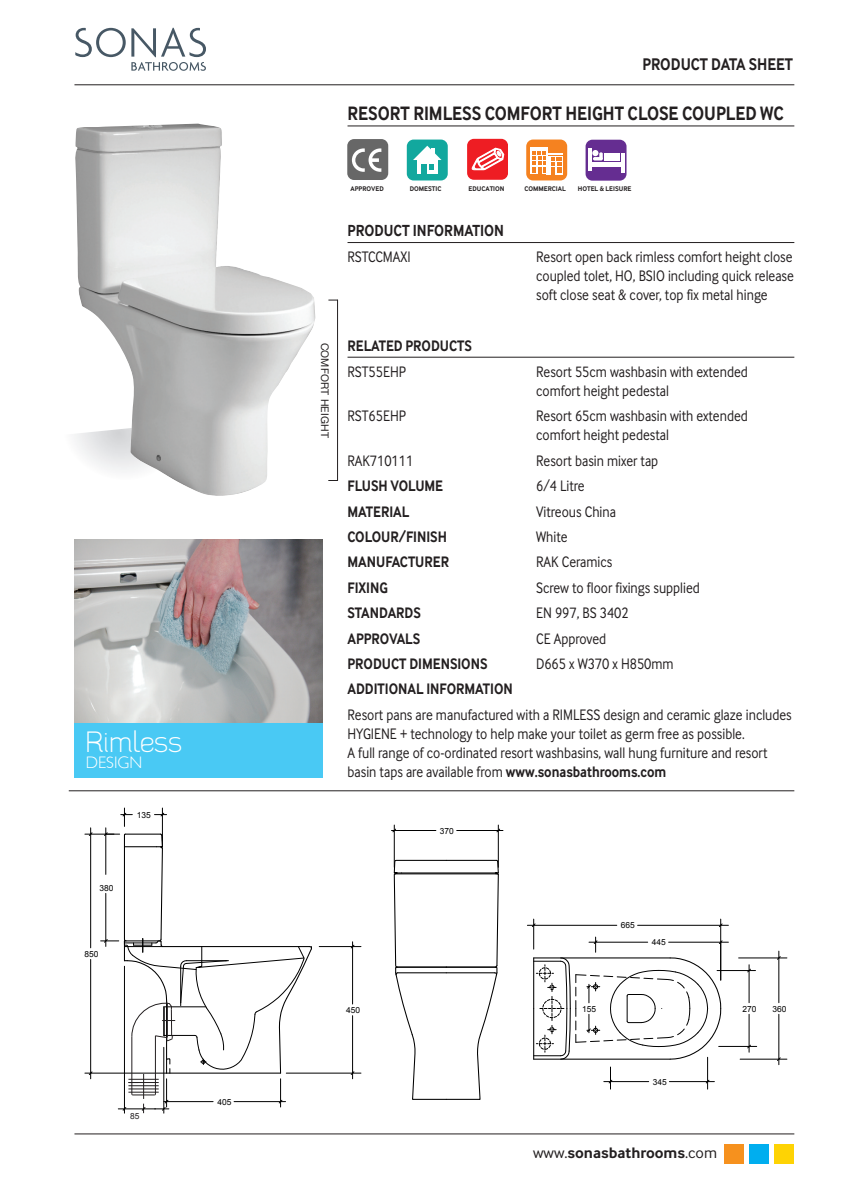
<style>
.page{position:relative;width:844px;height:1191px;background:#fff}
.page>*{position:absolute;margin:0;border:0;box-sizing:border-box;transform-origin:0 0}
.t1{font:28px "Santor";color:#fff}
.t2{font:700 20.12px "Inter Face Da Ma";color:#231f20;scale:.85 1}
.t3{font:700 17.5px "Inter Face Da Ma";color:#231f20;scale:.85 1}
.t4{font:700 16.62px "Inter Face Da Ma";color:#231f20;scale:.85 1}
.t5{font:300 16.62px "Gill Sans";color:#fff}
.t6{font:15.75px/19.2px "Inter Face Da Ma";color:#231f20;scale:.85 1}
.t7{font:700 15.75px "Inter Face Da Ma";color:#231f20;scale:.85 1}
.t8{font:700 15.75px "Inter Face Da Ma";color:#231f20}
.t9{font:10.5px "Helvetica Neue";letter-spacing:.015em;color:#231f20}
.t10{font:8.4px "Arial";color:#000}
.t11{font:8.4px "Arial";color:#231f20}
.t12{font:700 7px "Inter Face Da Ma";color:#231f20;scale:.95 1}
.s1{font-weight:700}
.s2{font-weight:400}
</style>
<div class="page">
<hr style="left:74px;top:84px;width:720px;height:1px;background:#231f20">
<svg style="left:75px;top:28px;width:131px;height:43px"></svg>
<div style="left:773px;top:1143px;width:20px;height:20px;background:#fed304"></div>
<div style="left:749px;top:1143px;width:19px;height:20px;background:#00aeef"></div>
<div style="left:724px;top:1143px;width:20px;height:20px;background:#f6911e"></div>
<hr style="left:74px;top:1133px;width:720px;height:1px;background:#231f20">
<hr style="left:347px;top:125px;width:447px;height:1px;background:#231f20">
<hr style="left:347px;top:242px;width:447px;height:1px;background:#231f20">
<hr style="left:347px;top:357px;width:447px;height:1px;background:#231f20">
<img style="left:75px;top:124px;width:240px;height:372px">
<hr style="left:337px;top:300px;width:1px;height:181px;background:#231f20">
<hr style="left:319px;top:946px;width:42px;height:1px;background:#000">
<hr style="left:286px;top:1072px;width:75px;height:1px;background:#000">
<hr style="left:352px;top:941px;width:1px;height:63px;background:#000">
<hr style="left:352px;top:1015px;width:1px;height:63px;background:#000">
<hr style="left:162px;top:808px;width:1px;height:33px;background:#000">
<hr style="left:85px;top:834px;width:35px;height:1px;background:#000">
<hr style="left:85px;top:1072px;width:81px;height:1px;background:#000">
<hr style="left:90px;top:828px;width:1px;height:119px;background:#000">
<hr style="left:90px;top:959px;width:1px;height:119px;background:#000">
<hr style="left:105px;top:828px;width:1px;height:46px;background:#000">
<svg style="left:154px;top:812px;width:12px;height:4px"></svg>
<svg style="left:121px;top:808px;width:11px;height:18px"></svg>
<svg style="left:88px;top:832px;width:5px;height:4px"></svg>
<svg style="left:88px;top:1071px;width:5px;height:4px"></svg>
<svg style="left:350px;top:1071px;width:4px;height:4px"></svg>
<svg style="left:101px;top:832px;width:211px;height:281px"></svg>
<div style="left:347px;top:139px;width:41px;height:41px;background:#676767;border-radius:7px"></div>
<svg style="left:352px;top:148px;width:29px;height:24px"></svg>
<div style="left:467px;top:139px;width:40px;height:41px;background:#ee1d23;border-radius:7px"></div>
<svg style="left:471px;top:147px;width:33px;height:23px"></svg>
<div style="left:406px;top:140px;width:41px;height:40px;background:#12a89e;border-radius:7px"></div>
<svg style="left:417px;top:169px;width:20px;height:5px"></svg>
<div style="left:422px;top:164px;width:5px;height:10px;background:#12a89e"></div>
<svg style="left:413px;top:146px;width:28px;height:23px"></svg>
<div style="left:526px;top:139px;width:41px;height:41px;background:#f58220;border-radius:7px"></div>
<svg style="left:530px;top:147px;width:32px;height:28px"></svg>
<div style="left:585px;top:140px;width:41px;height:40px;background:#652d91;border-radius:7px"></div>
<div style="left:603px;top:153px;width:16px;height:7px;background:#fff"></div>
<hr style="left:591px;top:162px;width:30px;height:4px;background:#fff">
<svg style="left:588px;top:148px;width:3px;height:23px"></svg>
<svg style="left:620px;top:153px;width:4px;height:19px"></svg>
<svg style="left:592px;top:150px;width:10px;height:10px"></svg>
<img style="left:74px;top:539px;width:248px;height:184px">
<div style="left:74px;top:723px;width:248px;height:54px;background:#49c9f4"></div>
<hr style="left:394px;top:825px;width:1px;height:42px;background:#000">
<hr style="left:498px;top:825px;width:1px;height:42px;background:#000">
<hr style="left:391px;top:830px;width:45px;height:1px;background:#000">
<hr style="left:456px;top:830px;width:47px;height:1px;background:#000">
<svg style="left:393px;top:859px;width:106px;height:241px"></svg>
<hr style="left:533px;top:919px;width:1px;height:30px;background:#000">
<hr style="left:720px;top:919px;width:1px;height:61px;background:#000">
<hr style="left:527px;top:925px;width:89px;height:1px;background:#000">
<hr style="left:637px;top:925px;width:91px;height:1px;background:#000">
<hr style="left:668px;top:942px;width:60px;height:1px;background:#000">
<hr style="left:738px;top:957px;width:48px;height:1px;background:#000">
<hr style="left:740px;top:1058px;width:46px;height:1px;background:#000">
<hr style="left:778px;top:951px;width:1px;height:51px;background:#000">
<hr style="left:778px;top:1014px;width:1px;height:50px;background:#000">
<hr style="left:716px;top:970px;width:39px;height:1px;background:#000">
<hr style="left:718px;top:1046px;width:38px;height:1px;background:#000">
<hr style="left:748px;top:964px;width:1px;height:38px;background:#000">
<hr style="left:748px;top:1014px;width:1px;height:38px;background:#000">
<hr style="left:707px;top:1057px;width:1px;height:32px;background:#000">
<hr style="left:603px;top:1081px;width:45px;height:1px;background:#000">
<hr style="left:669px;top:1081px;width:45px;height:1px;background:#000">
<svg style="left:531px;top:923px;width:4px;height:4px"></svg>
<svg style="left:718px;top:923px;width:4px;height:4px"></svg>
<svg style="left:533px;top:937px;width:189px;height:123px"></svg>
<svg style="left:746px;top:968px;width:5px;height:4px"></svg>
<svg style="left:746px;top:1044px;width:5px;height:4px"></svg>
<svg style="left:608px;top:1067px;width:4px;height:22px"></svg>
<svg style="left:776px;top:955px;width:4px;height:5px"></svg>
<hr style="left:69px;top:790px;width:725px;height:1px;background:#231f20">
<h1 class="t1" style="left:86px;top:731px;width:98px">Rimless</h1>
<p class="t5" style="left:86px;top:753px;width:58px">DESIGN</p>
<p class="t10" style="left:137px;top:810px;width:15px">135</p>
<p class="t10" style="left:99px;top:883px;width:15px">380</p>
<p class="t10" style="left:84px;top:949px;width:15px">850</p>
<p class="t11" style="left:130px;top:1111px;width:11px">85</p>
<p class="t10" style="left:217px;top:1097px;width:15px">405</p>
<p class="t3" style="left:642px;top:58px;width:178px">PRODUCT DATA SHEET</p>
<p class="t2" style="left:347px;top:105px;width:515px">RESORT RIMLESS COMFORT HEIGHT CLOSE COUPLED WC</p>
<p class="t9" style="left:331px;top:342px;width:97px;rotate:90deg">comfort height</p>
<p class="t12" style="left:350px;top:186px;width:37px">APPROVED</p>
<p class="t12" style="left:409px;top:186px;width:35px">DOMESTIC</p>
<p class="t12" style="left:468px;top:186px;width:39px">EDUCATION</p>
<p class="t12" style="left:524px;top:186px;width:45px">COMMERCIAL</p>
<p class="t12" style="left:577px;top:186px;width:58px">HOTEL &amp; LEISURE</p>
<p class="t4" style="left:347px;top:224px;width:186px">PRODUCT INFORMATION</p>
<p class="t6" style="left:347px;top:249px;width:76px">RSTCCMAXI</p>
<p class="t6" style="left:536px;top:249px;width:305px;text-align:justify">Resort open back rimless comfort height close coupled tolet, HO, BSIO including quick release soft close seat &amp; cover, top fix metal hinge</p>
<p class="t7" style="left:347px;top:340px;width:148px">RELATED PRODUCTS</p>
<p class="t6" style="left:347px;top:363px;width:70px">RST55EHP</p>
<p class="t6" style="left:536px;top:363px;width:250px">Resort 55cm washbasin with extended comfort height pedestal</p>
<p class="t6" style="left:347px;top:408px;width:70px">RST65EHP</p>
<p class="t6" style="left:536px;top:408px;width:250px">Resort 65cm washbasin with extended comfort height pedestal</p>
<p class="t6" style="left:347px;top:452px;width:79px">RAK710111</p>
<p class="t6" style="left:536px;top:452px;width:145px">Resort basin mixer tap</p>
<p class="t7" style="left:347px;top:479px;width:114px">FLUSH VOLUME</p>
<p class="t6" style="left:536px;top:478px;width:59px">6/4 Litre</p>
<p class="t7" style="left:347px;top:505px;width:74px">MATERIAL</p>
<p class="t6" style="left:536px;top:503px;width:95px">Vitreous China</p>
<p class="t7" style="left:347px;top:530px;width:118px">COLOUR/FINISH</p>
<p class="t6" style="left:536px;top:528px;width:38px">White</p>
<p class="t7" style="left:347px;top:556px;width:121px">MANUFACTURER</p>
<p class="t6" style="left:536px;top:554px;width:91px">RAK Ceramics</p>
<p class="t7" style="left:347px;top:581px;width:49px">FIXING</p>
<p class="t6" style="left:536px;top:579px;width:194px">Screw to floor fixings supplied</p>
<p class="t7" style="left:347px;top:606px;width:88px">STANDARDS</p>
<p class="t6" style="left:536px;top:605px;width:110px">EN 997, BS 3402</p>
<p class="t7" style="left:347px;top:632px;width:87px">APPROVALS</p>
<p class="t6" style="left:536px;top:630px;width:84px">CE Approved</p>
<p class="t7" style="left:347px;top:657px;width:166px">PRODUCT DIMENSIONS</p>
<p class="t6" style="left:536px;top:655px;width:163px">D665 x W370 x H850mm</p>
<p class="t7" style="left:347px;top:683px;width:196px">ADDITIONAL INFORMATION</p>
<p class="t6" style="left:347px;top:706px;width:524px">Resort pans are manufactured with a RIMLESS design and ceramic glaze includes HYGIENE + technology to help make your toilet as germ free as possible.<br>A full range of co-ordinated resort washbasins, wall hung furniture and resort basin taps are available from <span class="s1">www.sonasbathrooms.com</span></p>
<p class="t10" style="left:440px;top:826px;width:15px">370</p>
<p class="t10" style="left:346px;top:1005px;width:15px">450</p>
<p class="t10" style="left:620px;top:920px;width:15px">665</p>
<p class="t10" style="left:651px;top:937px;width:15px">445</p>
<p class="t10" style="left:582px;top:1004px;width:15px">155</p>
<p class="t10" style="left:742px;top:1004px;width:15px">270</p>
<p class="t10" style="left:772px;top:1004px;width:15px">360</p>
<p class="t10" style="left:652px;top:1077px;width:15px">345</p>
<p class="t8" style="left:533px;top:1146px;width:185px"><span class="s2">www.</span>sonasbathrooms<span class="s2">.com</span></p>
</div>
